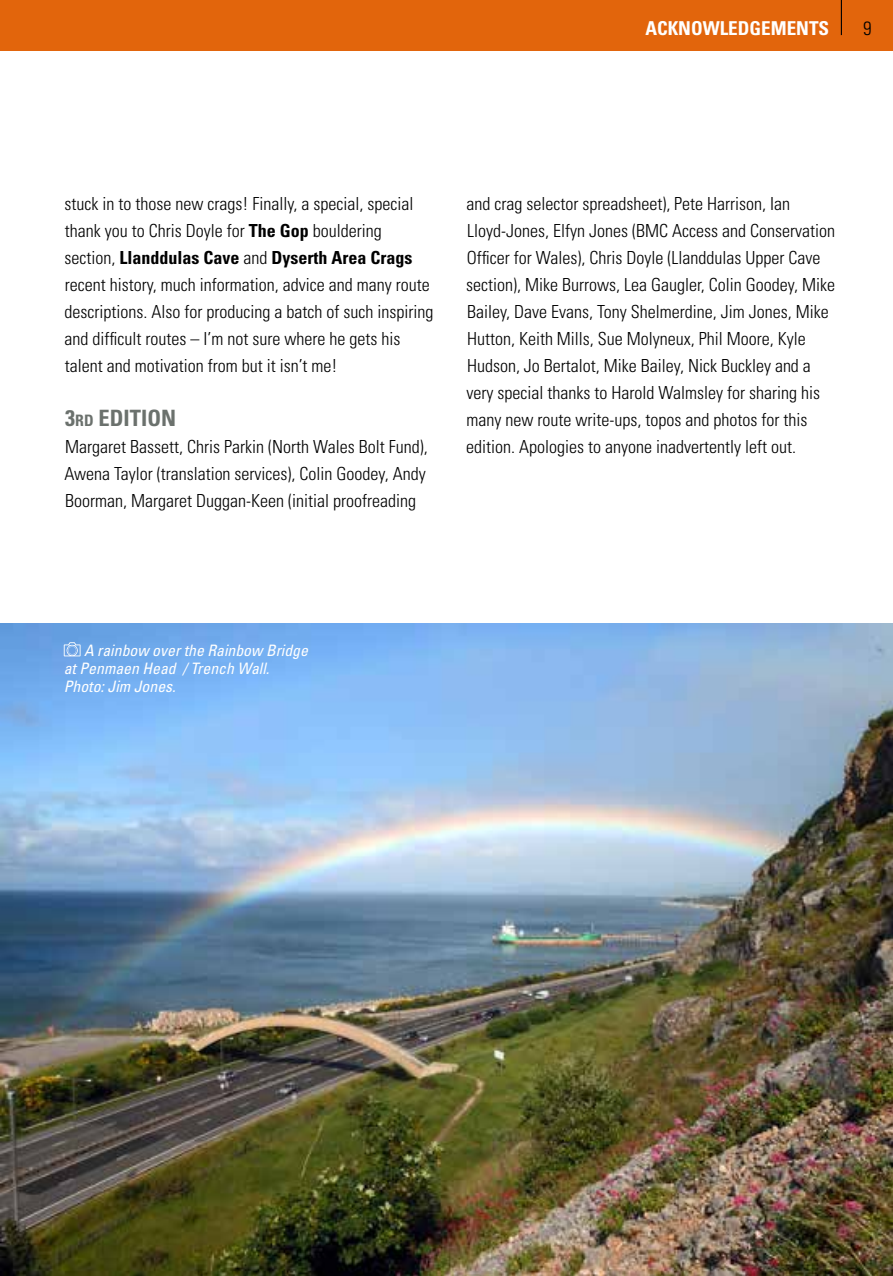
<style>
.page{position:relative;width:893px;height:1276px;background:#fff}
.page>*{position:absolute;margin:0;border:0;box-sizing:border-box;transform-origin:0 0}
.t1{font:700 condensed 22.5px "Univers LT Std";color:#6b716d}
.t2{font:700 condensed 19.12px "Univers LT Std";color:#fff}
.t3{font:300 condensed 19.12px "Univers LT Std";color:#000}
.t4{font:300 condensed 18px/27px "Univers LT Std";color:#000}
.t5{font:italic condensed 15.75px/18px "Univers LT Std";color:#fff}
.s1{font-weight:700}
.s2{font-size:15.75px}
</style>
<div class="page">
<div style="left:0;top:0;width:893px;height:51px;background:#e2650c"></div>
<hr style="left:841px;top:0;width:1px;height:35px;background:#000">
<img style="left:0;top:623px;width:893px;height:653px">
<svg style="left:64px;top:642px;width:17px;height:14px"></svg>
<p class="t2" style="left:645px;top:17px;width:185px">Ackn owledgements</p>
<p class="t3" style="left:863px;top:17px;width:10px">9</p>
<p class="t4" style="left:64px;top:190px;width:370px">stuck in to those new crags! Finally, a special, special thank you to Chris Doyle for <span class="s1">The Gop</span> bouldering section, <span class="s1">Llanddulas Cave</span> and <span class="s1">Dyserth Area Crags </span>recent history, much information, advice and many route descriptions. Also for producing a batch of such inspiring and difficult routes – I’m not sure where he gets his talent and motivation from but it isn’t me!</p>
<p class="t1" style="left:65px;top:404px;width:109px">3<span class="s2">rd</span> edition</p>
<p class="t4" style="left:64px;top:433px;width:365px;text-align:justify">Margaret Bassett, Chris Parkin (North Wales Bolt Fund), Awena Taylor (translation services), Colin Goodey, Andy Boorman, Margaret Duggan-Keen (initial proofreading</p>
<p class="t4" style="left:466px;top:190px;width:370px">and crag selector spreadsheet), Pete Harrison, Ian Lloyd-Jones, Elfyn Jones (BMC Access and Conservation Officer for Wales), Chris Doyle (Llanddulas Upper Cave section), Mike Burrows, Lea Gaugler, Colin Goodey, Mike Bailey, Dave Evans, Tony Shelmerdine, Jim Jones, Mike Hutton, Keith Mills, Sue Molyneux, Phil Moore, Kyle Hudson, Jo Bertalot, Mike Bailey, Nick Buckley and a very special thanks to Harold Walmsley for sharing his many new route write-ups, topos and photos for this edition. Apologies to anyone inadvertently left out.</p>
<p class="t5" style="left:64px;top:642px;width:246px;text-indent:20px">A rainbow over the Rainbow Bridge at Penmaen Head / Trench Wall.<br>Photo: Jim Jones.</p>
</div>
